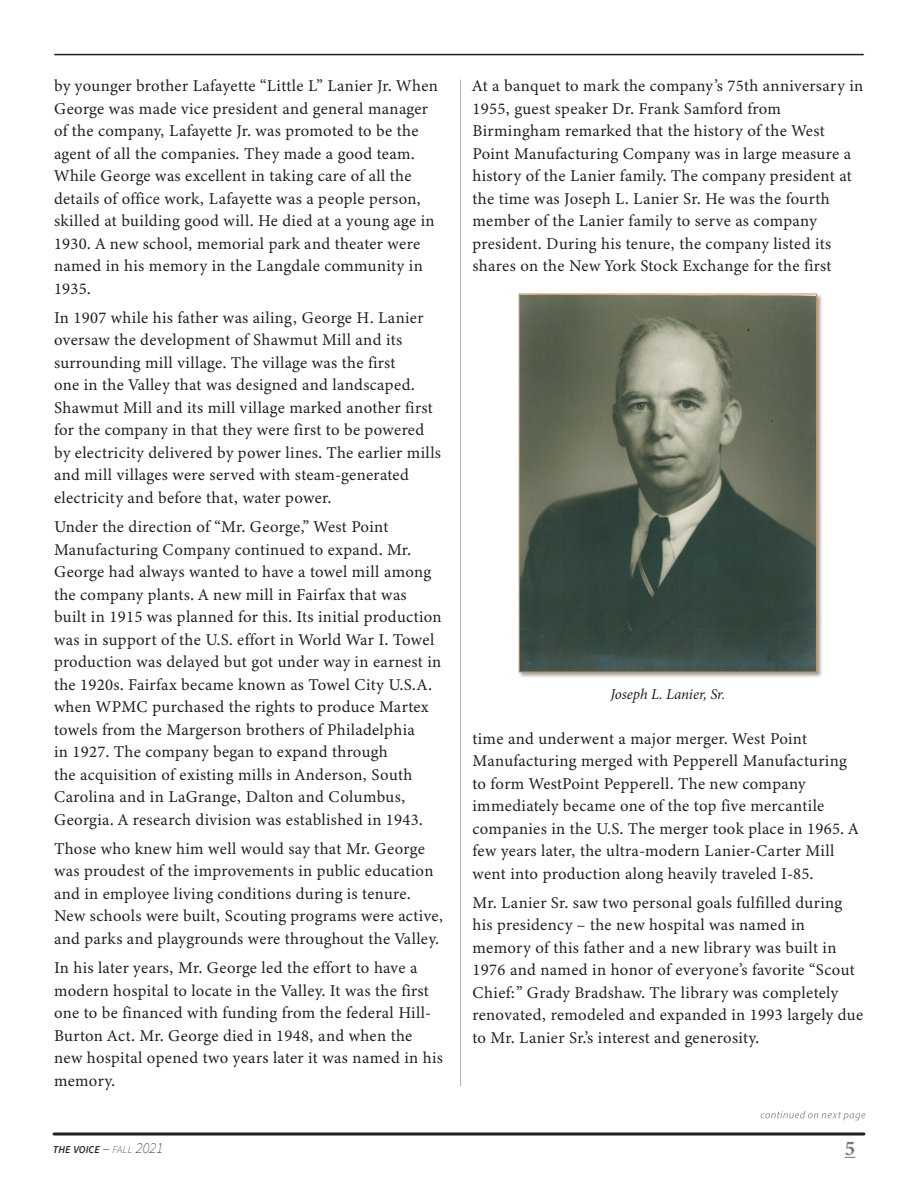
<style>
.page{position:relative;width:918px;height:1188px;background:#fff}
.page>*{position:absolute;margin:0;border:0;box-sizing:border-box;transform-origin:0 0}
.t1{font:700 21px "Minion Pro";color:#76787b}
.Footnote{font:16.5px/22.5px "Minion Variable Concept";letter-spacing:.02em;color:#231f20}
.t2{font:italic 15px "Minion Pro";letter-spacing:-.005em;color:#231f20}
.t3{font:italic 600 10.5px "Source Sans Pro";color:#231f20}
.s1{font-weight:200;font-size:15px}
.s2{font-weight:200}
</style>
<div class="page">
<svg style="left:54px;top:1132px;width:810px;height:4px;background:#595657"></svg>
<hr style="left:460px;top:80px;width:1px;height:1006px;background:#b2b3b7">
<svg style="left:761px;top:1111px;width:105px;height:9px"></svg>
<div style="left:518px;top:293px;width:305px;height:385px;background:#231f20;opacity:.43"></div>
<img style="left:521px;top:296px;width:294px;height:374px">
<div style="left:519px;top:294px;width:298px;height:378px;border:1px solid #c3945d"></div>
<hr style="left:55px;top:54px;width:808px;height:1px;background:#231f20">
<p class="Footnote" style="left:54px;top:75px;width:386px">by younger brother Lafayette “Little L” Lanier Jr. When George was made vice president and general manager of the company, Lafayette Jr. was promoted to be the agent of all the companies. They made a good team.<br>While George was excellent in taking care of all the details of office work, Lafayette was a people person, skilled at building good will. He died at a young age in 1930. A new school, memorial park and theater were named in his memory in the Langdale community in 1935.</p>
<p class="Footnote" style="left:54px;top:306px;width:389px">In 1907 while his father was ailing, George H. Lanier oversaw the development of Shawmut Mill and its surrounding mill village. The village was the first<br>one in the Valley that was designed and landscaped.<br>Shawmut Mill and its mill village marked another first for the company in that they were first to be powered by electricity delivered by power lines. The earlier mills and mill villages were served with steam-generated electricity and before that, water power.</p>
<p class="Footnote" style="left:54px;top:516px;width:389px">Under the direction of “Mr. George,” West Point Manufacturing Company continued to expand. Mr.<br>George had always wanted to have a towel mill among the company plants. A new mill in Fairfax that was built in 1915 was planned for this. Its initial production was in support of the U.S. effort in World War I. Towel production was delayed but got under way in earnest in the 1920s. Fairfax became known as Towel City U.S.A. when WPMC purchased the rights to produce Martex towels from the Margerson brothers of Philadelphia<br>in 1927. The company began to expand through<br>the acquisition of existing mills in Anderson, South Carolina and in LaGrange, Dalton and Columbus, Georgia. A research division was established in 1943.</p>
<p class="Footnote" style="left:54px;top:837px;width:390px">Those who knew him well would say that Mr. George was proudest of the improvements in public education and in employee living conditions during is tenure.<br>New schools were built, Scouting programs were active, and parks and playgrounds were throughout the Valley.</p>
<p class="Footnote" style="left:54px;top:957px;width:391px">In his later years, Mr. George led the effort to have a modern hospital to locate in the Valley. It was the first one to be financed with funding from the federal Hill-Burton Act. Mr. George died in 1948, and when the new hospital opened two years later it was named in his memory.</p>
<p class="Footnote" style="left:472px;top:75px;width:392px">At a banquet to mark the company’s 75th anniversary in 1955, guest speaker Dr. Frank Samford from Birmingham remarked that the history of the West Point Manufacturing Company was in large measure a history of the Lanier family. The company president at the time was Joseph L. Lanier Sr. He was the fourth member of the Lanier family to serve as company president. During his tenure, the company listed its shares on the New York Stock Exchange for the first</p>
<p class="t2" style="left:611px;top:684px;width:116px">Joseph L. Lanier, Sr.</p>
<p class="Footnote" style="left:472px;top:727px;width:388px">time and underwent a major merger. West Point Manufacturing merged with Pepperell Manufacturing to form WestPoint Pepperell. The new company immediately became one of the top five mercantile companies in the U.S. The merger took place in 1965. A few years later, the ultra-modern Lanier-Carter Mill went into production along heavily traveled I-85.</p>
<p class="Footnote" style="left:472px;top:891px;width:392px">Mr. Lanier Sr. saw two personal goals fulfilled during his presidency – the new hospital was named in memory of this father and a new library was built in 1976 and named in honor of everyone’s favorite “Scout Chief:” Grady Bradshaw. The library was completely renovated, remodeled and expanded in 1993 largely due to Mr. Lanier Sr.’s interest and generosity.</p>
<p class="t3" style="left:53px;top:1143px;width:112px">THE VOICE <span class="s1">–</span> <span class="s2">fall</span> <span class="s1">2021</span></p>
<p class="t1" style="left:845px;top:1134px;width:12px">5</p>
</div>
